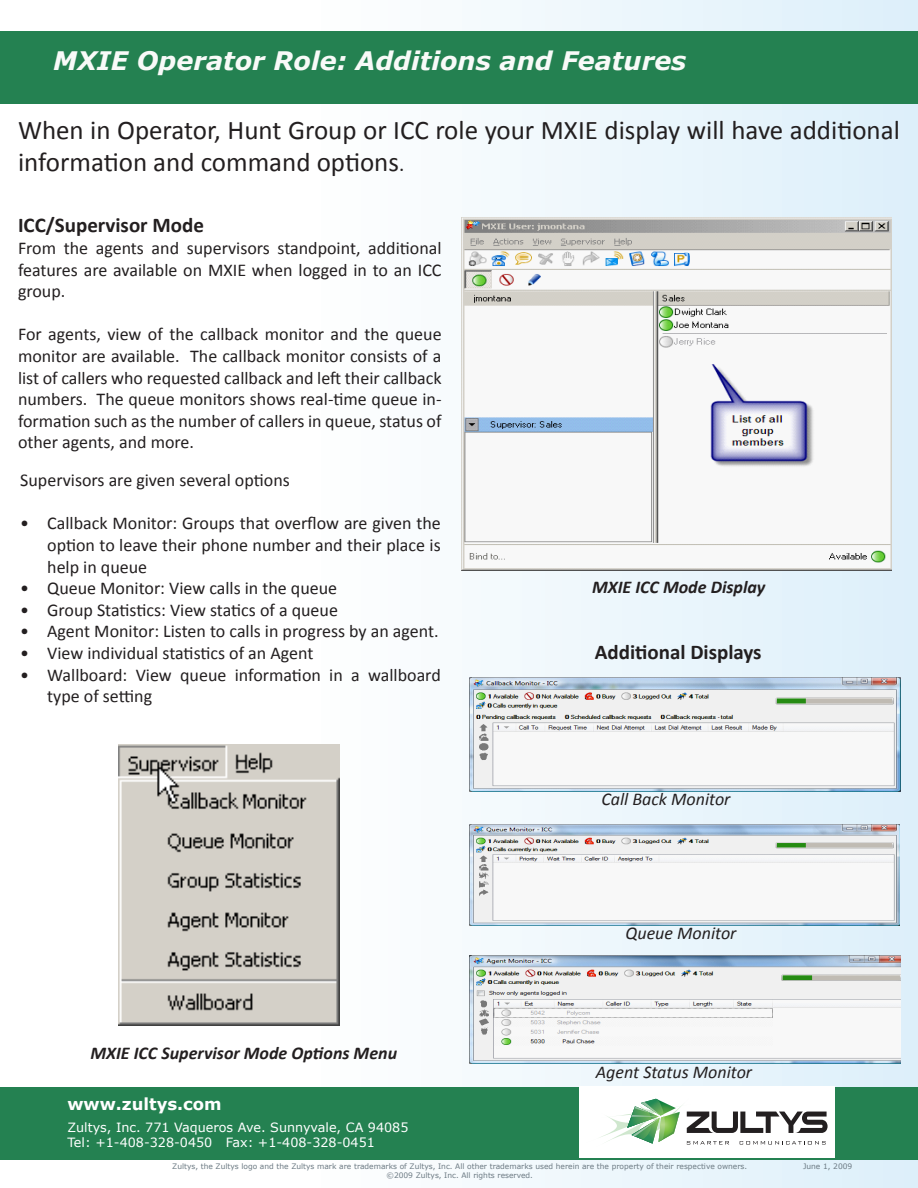
<style>
.page{position:relative;width:918px;height:1188px;background:#fff}
.page>*{position:absolute;margin:0;border:0;box-sizing:border-box;transform-origin:0 0}
.t1{font:27px/32.4px "Calibri";color:#231f20}
.t2{font:italic 700 25.5px "Verdana";color:#f8faf8}
.t3{font:700 21px "Calibri";color:#231f20}
.t4{font:18px/21.6px "Calibri";color:#231f20;text-align:justify}
.t5{font:italic 700 18px "Calibri";color:#231f20}
.t6{font:italic 18px "Calibri";color:#231f20}
.t7{font:700 16.5px "Verdana";color:#fff}
.t8{font:12.75px "Verdana";color:#fff}
.t9{font:7.5px "Verdana";color:#6c7a83}
.s1{color:#248151}
.s2{font-size:21px}
</style>
<div class="page">
<div style="left:308px;top:0;width:610px;height:1188px;background:linear-gradient(to right,#fefffe,#dceffa)"></div>
<div style="left:0;top:1087px;width:918px;height:72px;background:#248151"></div>
<div style="left:0;top:31px;width:918px;height:73px;background:#248151"></div>
<div style="left:580px;top:1086px;width:255px;height:72px;background:#fff"></div>
<svg style="left:601px;top:1098px;width:227px;height:47px"></svg>
<img style="left:461px;top:217px;width:431px;height:354px">
<img style="left:118px;top:744px;width:222px;height:281px">
<img style="left:470px;top:678px;width:431px;height:113px">
<img style="left:470px;top:824px;width:430px;height:102px">
<img style="left:470px;top:956px;width:431px;height:107px">
<p class="t2" style="left:36px;top:44px;width:652px"><span class="s1">Z</span>MXIE Operator Role: Additions and Features</p>
<p class="t1" style="left:18px;top:113px;width:883px">When in Operator, Hunt Group or ICC role your MXIE display will have additional information and command options<span class="s2">.</span></p>
<p class="t3" style="left:18px;top:212px;width:187px">ICC/Supervisor Mode</p>
<p class="t4" style="left:18px;top:236px;width:425px">From the agents and supervisors standpoint, additional features are available on MXIE when logged in to an ICC group.</p>
<p class="t4" style="left:18px;top:323px;width:425px">For agents, view of the callback monitor and the queue monitor are available. The callback monitor consists of a list of callers who requested callback and left their callback numbers. The queue monitors shows real-time queue in&shy;formation such as the number of callers in queue, status of other agents, and more.</p>
<p class="t4" style="left:20px;top:469px;width:271px">Supervisors are given several options</p>
<p class="t4" style="left:47px;top:512px;width:395px;text-indent:-27px">• Callback Monitor: Groups that overflow are given the option to leave their phone number and their place is help in queue</p>
<p class="t4" style="left:20px;top:577px;width:318px">• Queue Monitor: View calls in the queue</p>
<p class="t4" style="left:20px;top:598px;width:319px">• Group Statistics: View statics of a queue</p>
<p class="t4" style="left:20px;top:620px;width:420px">• Agent Monitor: Listen to calls in progress by an agent.</p>
<p class="t4" style="left:20px;top:641px;width:295px">• View individual statistics of an Agent</p>
<p class="t4" style="left:47px;top:663px;width:395px;text-indent:-27px">• Wallboard: View queue information in a wallboard type of setting</p>
<p class="t5" style="left:592px;top:576px;width:175px">MXIE ICC Mode Display</p>
<p class="t3" style="left:595px;top:639px;width:168px">Additional Displays</p>
<p class="t6" style="left:601px;top:788px;width:131px">Call Back Monitor</p>
<p class="t5" style="left:91px;top:1042px;width:308px">MXIE ICC Supervisor Mode Options Menu</p>
<p class="t6" style="left:626px;top:922px;width:112px">Queue Monitor</p>
<p class="t6" style="left:596px;top:1061px;width:158px">Agent Status Monitor</p>
<p class="t7" style="left:68px;top:1093px;width:156px">www.zultys.com</p>
<p class="t8" style="left:68px;top:1119px;width:342px">Zultys, Inc. 771 Vaqueros Ave. Sunnyvale, CA 94085</p>
<p class="t8" style="left:68px;top:1134px;width:309px">Tel: +1-408-328-0450 Fax: +1-408-328-0451</p>
<p class="t9" style="left:172px;top:1162px;width:576px">Zultys, the Zultys logo and the Zultys mark are trademarks of Zultys, Inc. All other trademarks used herein are the property of their respective owners.</p>
<p class="t9" style="left:387px;top:1171px;width:148px">©2009 Zultys, Inc. All rights reserved.</p>
<p class="t9" style="left:803px;top:1162px;width:51px">June 1, 2009</p>
</div>
